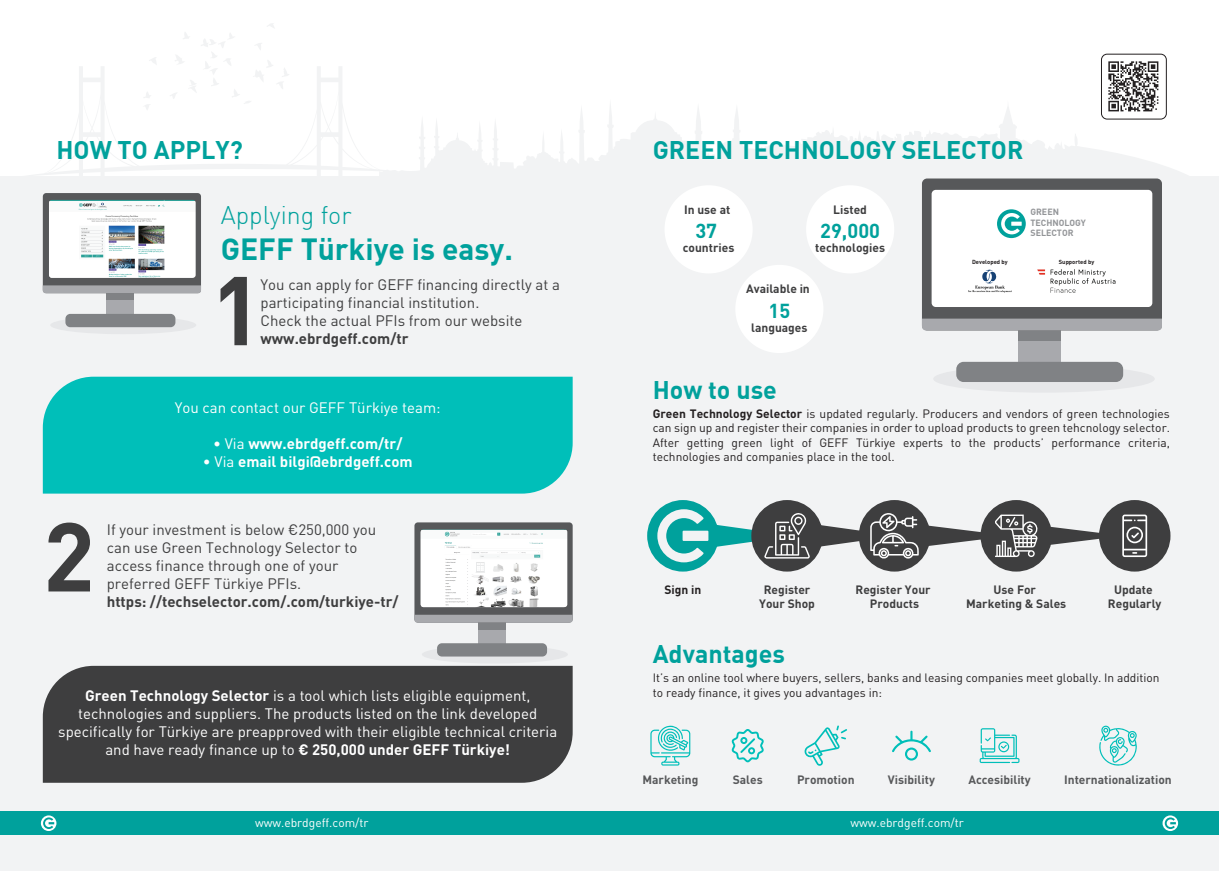
<style>
.page{position:relative;width:1219px;height:871px;background:#fff}
.page>*{position:absolute;margin:0;border:0;box-sizing:border-box;transform-origin:0 0}
.t1{font:700 95.9px "DIN";color:#3e3e3f}
.t2{font:700 30px "DIN";color:#00a19c}
.t3{font:700 25px "DIN";color:#00a19c}
.t4{font:300 25px "DIN";color:#00a19c}
.t5{font:700 20px "DIN Pro";color:#00a19c}
.t6{font:15px/18px "DIN Pro";color:#fff;text-align:center}
.t7{font:15px/18px "DIN Pro";color:#3e3e3f}
.t8{font:700 15px "DIN Pro";color:#3e3e3f}
.t9{font:700 15px "DIN Pro";color:#fff}
.t10{font:12px/14.4px "DIN Pro";color:#231f20;text-align:justify}
.t11{font:700 12px/14.4px "DIN Pro";color:#3e3e3f;text-align:center}
.t12{font:700 12px "DIN Pro";color:#57585a}
.t13{font:12px "DIN Pro";color:#fff}
.t14{font:700 12px "DIN Pro";color:#231f20}
.t15{font:700 8.9px/10.6px "DIN";color:#939598}
.t16{font:700 5.9px "DIN Pro";color:#231f20}
.s1{font-weight:400}
.s2{font-weight:700}
</style>
<div class="page">
<img style="left:1102px;top:55px;width:64px;height:44px">
<div style="left:1101px;top:54px;width:66px;height:65px;border:1px solid #231f20;border-radius:6px"></div>
<svg style="left:409px;top:99px;width:790px;height:78px"></svg>
<svg style="left:12px;top:66px;width:397px;height:111px"></svg>
<svg style="left:142px;top:23px;width:148px;height:88px"></svg>
<div style="left:0;top:177px;width:1219px;height:693px;background:#f2f3f4"></div>
<div style="left:0;top:811px;width:1219px;height:23px;background:#00a19c"></div>
<svg style="left:41px;top:815px;width:15px;height:15px"></svg>
<svg style="left:1162px;top:815px;width:16px;height:15px"></svg>
<svg style="left:650px;top:725px;width:40px;height:40px"></svg>
<svg style="left:731px;top:729px;width:33px;height:33px"></svg>
<svg style="left:805px;top:725px;width:42px;height:40px"></svg>
<svg style="left:1099px;top:725px;width:38px;height:40px"></svg>
<svg style="left:979px;top:728px;width:40px;height:34px"></svg>
<svg style="left:892px;top:730px;width:39px;height:30px"></svg>
<div style="left:933px;top:365px;width:222px;height:27px;background:#e6e7e9;border-radius:50%"></div>
<div style="left:1019px;top:330px;width:42px;height:33px;background:#a8a9ad"></div>
<div style="left:1019px;top:324px;width:42px;height:17px;background:#808285"></div>
<div style="left:956px;top:362px;width:167px;height:20px;background:#808285;border-radius:7px"></div>
<div style="left:922px;top:178px;width:240px;height:152px;background:#57585a;border-radius:5px"></div>
<svg style="left:922px;top:318px;width:240px;height:12px;background:#a3a4a8"></svg>
<div style="left:932px;top:190px;width:220px;height:117px;background:#fff;border-radius:4px"></div>
<svg style="left:997px;top:209px;width:29px;height:29px"></svg>
<svg style="left:968px;top:269px;width:44px;height:23px"></svg>
<img style="left:1037px;top:269px;width:79px;height:23px">
<div style="left:1099px;top:500px;width:71px;height:71px;background:#3e3e3f;border-radius:50%"></div>
<svg style="left:1122px;top:514px;width:25px;height:43px"></svg>
<svg style="left:647px;top:500px;width:468px;height:71px"></svg>
<div style="left:735px;top:265px;width:88px;height:88px;background:#fff;border-radius:50%"></div>
<div style="left:664px;top:185px;width:89px;height:88px;background:#fff;border-radius:50%"></div>
<div style="left:806px;top:185px;width:88px;height:88px;background:#fff;border-radius:50%"></div>
<div style="left:43px;top:665px;width:530px;height:117px;background:#3e3e3f"></div>
<div style="left:50px;top:316px;width:146px;height:18px;background:#e6e7e9;border-radius:50%"></div>
<div style="left:107px;top:293px;width:27px;height:22px;background:#a8a9ad"></div>
<div style="left:107px;top:289px;width:27px;height:11px;background:#808285"></div>
<div style="left:65px;top:314px;width:110px;height:13px;background:#808285;border-radius:5px"></div>
<div style="left:43px;top:193px;width:158px;height:100px;background:#57585a;border-radius:3px"></div>
<svg style="left:43px;top:285px;width:158px;height:8px"></svg>
<img style="left:49px;top:200px;width:147px;height:78px">
<div style="left:422px;top:645px;width:146px;height:18px;background:#e6e7e9;border-radius:50%"></div>
<div style="left:478px;top:622px;width:28px;height:22px;background:#a8a9ad"></div>
<div style="left:478px;top:618px;width:28px;height:11px;background:#808285"></div>
<div style="left:437px;top:643px;width:110px;height:13px;background:#808285;border-radius:5px"></div>
<div style="left:414px;top:522px;width:159px;height:100px;background:#57585a;border-radius:3px"></div>
<svg style="left:414px;top:614px;width:159px;height:8px"></svg>
<img style="left:421px;top:529px;width:146px;height:78px">
<div style="left:43px;top:376px;width:530px;height:117px;background:#00bfb9"></div>
<h3 class="t3" style="left:56px;top:134px;width:188px">HOW TO APPLY?</h3>
<h3 class="t4" style="left:221px;top:200px;width:132px">Applying for</h3>
<h2 class="t2" style="left:221px;top:230px;width:294px">GEFF Türkiye is easy.</h2>
<h1 class="t1" style="left:211px;top:248px;width:54px">1</h1>
<p class="t7" style="left:261px;top:274px;width:301px">You can apply for GEFF financing directly at a participating financial institution.<br>Check the actual PFIs from our website</p>
<p class="t8" style="left:261px;top:326px;width:150px">www.ebrdgeff.com/tr</p>
<p class="t6" style="left:175px;top:397px;width:267px">You can contact our GEFF Türkiye team:</p>
<p class="t9" style="left:213px;top:431px;width:191px"><span class="s1">• Via</span> www.ebrdgeff.com/tr/</p>
<p class="t9" style="left:203px;top:449px;width:211px"><span class="s1">• Via</span> email bilgi@ebrdgeff.com</p>
<h1 class="t1" style="left:43px;top:494px;width:54px">2</h1>
<p class="t7" style="left:107px;top:519px;width:271px">If your investment is below €250,000 you can use Green Technology Selector to access finance through one of your preferred GEFF Türkiye PFIs.</p>
<p class="t8" style="left:107px;top:589px;width:293px">https: //techselector.com/.com/turkiye-tr/</p>
<p class="t6" style="left:58px;top:684px;width:500px"><span class="s2">Green Technology Selector</span> is a tool which lists eligible equipment, technologies and suppliers. The products listed on the link developed specifically for Türkiye are preapproved with their eligible technical criteria and have ready finance up to <span class="s2">€ 250,000 under GEFF Türkiye!</span></p>
<h3 class="t3" style="left:653px;top:134px;width:372px">GREEN TECHNOLOGY SELECTOR</h3>
<p class="t11" style="left:684px;top:201px;width:48px">In use at</p>
<h3 class="t5" style="left:695px;top:214px;width:23px">37</h3>
<p class="t11" style="left:683px;top:239px;width:53px">countries</p>
<p class="t11" style="left:833px;top:201px;width:35px">Listed</p>
<h3 class="t5" style="left:820px;top:214px;width:61px">29,000</h3>
<p class="t11" style="left:815px;top:239px;width:71px">technologies</p>
<p class="t15" style="left:1030px;top:206px;width:57px">GREEN<br>TECHNOLOGY<br>SELECTOR</p>
<p class="t11" style="left:746px;top:280px;width:65px">Available in</p>
<h3 class="t5" style="left:768px;top:293px;width:23px">15</h3>
<p class="t11" style="left:751px;top:319px;width:58px">languages</p>
<p class="t16" style="left:972px;top:257px;width:37px">Developed by</p>
<p class="t16" style="left:1059px;top:257px;width:37px">Supported by</p>
<h3 class="t3" style="left:653px;top:373px;width:126px">How to use</h3>
<p class="t10" style="left:653px;top:405px;width:519px"><span class="s2">Green Technology Selector</span> is updated regularly. Producers and vendors of green technologies can sign up and register their companies in order to upload products to green tehcnology selector.<br>After getting green light of GEFF Türkiye experts to the products’ performance criteria, technologies and companies place in the tool.</p>
<p class="t14" style="left:664px;top:579px;width:38px">Sign in</p>
<p class="t11" style="left:966px;top:581px;width:102px">Use For<br>Marketing &amp; Sales</p>
<p class="t11" style="left:759px;top:581px;width:57px">Register<br>Your Shop</p>
<p class="t11" style="left:855px;top:581px;width:77px">Register Your<br>Products</p>
<p class="t11" style="left:1108px;top:581px;width:55px">Update<br>Regularly</p>
<h3 class="t3" style="left:653px;top:637px;width:134px">Advantages</h3>
<p class="t10" style="left:653px;top:669px;width:508px">It’s an online tool where buyers, sellers, banks and leasing companies meet globally. In addition to ready finance, it gives you advantages in:</p>
<p class="t12" style="left:642px;top:769px;width:57px">Marketing</p>
<p class="t12" style="left:733px;top:769px;width:31px">Sales</p>
<p class="t12" style="left:797px;top:769px;width:59px">Promotion</p>
<p class="t12" style="left:888px;top:769px;width:48px">Visibility</p>
<p class="t12" style="left:968px;top:769px;width:64px">Accesibility</p>
<p class="t12" style="left:1064px;top:769px;width:109px">Internationalization</p>
<p class="t13" style="left:255px;top:813px;width:115px">www.ebrdgeff.com/tr</p>
<p class="t13" style="left:850px;top:813px;width:115px">www.ebrdgeff.com/tr</p>
</div>
